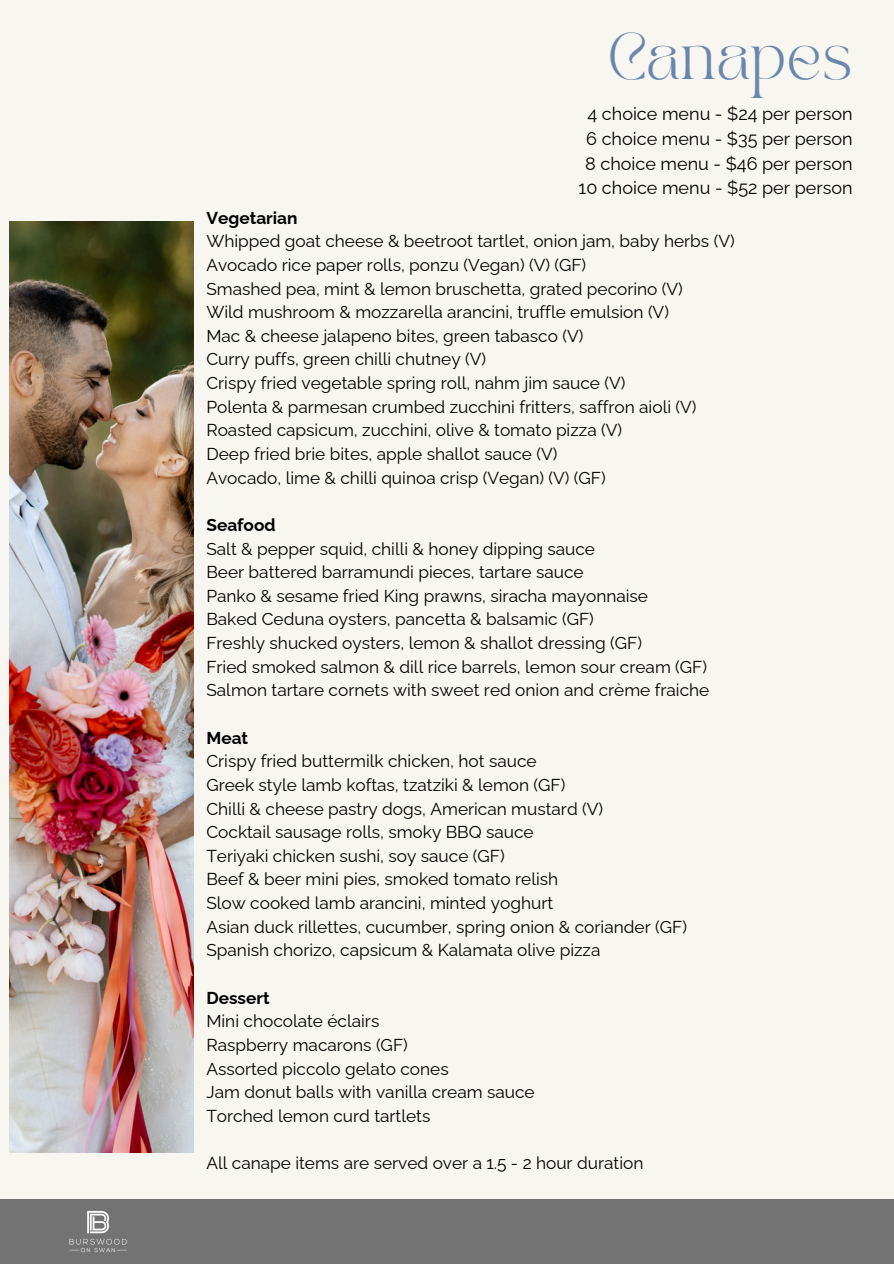
<style>
.page{position:relative;width:894px;height:1264px;background:#fff}
.page>*{position:absolute;margin:0;border:0;box-sizing:border-box;transform-origin:0 0}
.t1{font:45.75px "TAN PEARL Regular";color:#6b86ab}
.t2{font:18px "Raleway";color:#000}
.t3{font:17.25px "Raleway";color:#000}
.t4{font:700 17.25px "Raleway";color:#000}
</style>
<div class="page">
<div style="left:0;top:0;width:893px;height:1263px;background:#f7f6f1"></div>
<div style="left:0;top:1199px;width:893px;height:64px;background:#737373"></div>
<img style="left:69px;top:1210px;width:58px;height:43px">
<img style="left:10px;top:222px;width:183px;height:930px">
<p class="t1" style="left:607px;top:32px;width:246px">CANAPES</p>
<p class="t2" style="left:587px;top:103px;width:266px">4 choice menu - $24 per person</p>
<p class="t2" style="left:586px;top:128px;width:268px">6 choice menu - $35 per person</p>
<p class="t2" style="left:585px;top:153px;width:269px">8 choice menu - $46 per person</p>
<p class="t2" style="left:578px;top:177px;width:275px">10 choice menu - $52 per person</p>
<p class="t4" style="left:206px;top:207px;width:93px">Vegetarian</p>
<h1 class="t3" style="left:206px;top:231px;width:529px">Whipped goat cheese &amp; beetroot tartlet, onion jam, baby herbs (V)</h1>
<p class="t3" style="left:206px;top:255px;width:381px">Avocado rice paper rolls, ponzu (Vegan) (V) (GF)</p>
<p class="t3" style="left:206px;top:278px;width:478px">Smashed pea, mint &amp; lemon bruschetta, grated pecorino (V)</p>
<p class="t3" style="left:206px;top:302px;width:464px">Wild mushroom &amp; mozzarella arancini, truffle emulsion (V)</p>
<p class="t3" style="left:206px;top:325px;width:378px">Mac &amp; cheese jalapeno bites, green tabasco (V)</p>
<p class="t3" style="left:206px;top:349px;width:281px">Curry puffs, green chilli chutney (V)</p>
<p class="t3" style="left:206px;top:373px;width:420px">Crispy fried vegetable spring roll, nahm jim sauce (V)</p>
<p class="t3" style="left:206px;top:396px;width:491px">Polenta &amp; parmesan crumbed zucchini fritters, saffron aioli (V)</p>
<p class="t3" style="left:206px;top:420px;width:417px">Roasted capsicum, zucchini, olive &amp; tomato pizza (V)</p>
<p class="t3" style="left:206px;top:444px;width:352px">Deep fried brie bites, apple shallot sauce (V)</p>
<p class="t3" style="left:206px;top:467px;width:400px">Avocado, lime &amp; chilli quinoa crisp (Vegan) (V) (GF)</p>
<p class="t4" style="left:206px;top:514px;width:71px">Seafood</p>
<p class="t3" style="left:206px;top:538px;width:390px">Salt &amp; pepper squid, chilli &amp; honey dipping sauce</p>
<p class="t3" style="left:206px;top:562px;width:379px">Beer battered barramundi pieces, tartare sauce</p>
<p class="t3" style="left:206px;top:585px;width:443px">Panko &amp; sesame fried King prawns, siracha mayonnaise</p>
<p class="t3" style="left:206px;top:609px;width:389px">Baked Ceduna oysters, pancetta &amp; balsamic (GF)</p>
<p class="t3" style="left:206px;top:633px;width:437px">Freshly shucked oysters, lemon &amp; shallot dressing (GF)</p>
<p class="t3" style="left:206px;top:656px;width:502px">Fried smoked salmon &amp; dill rice barrels, lemon sour cream (GF)</p>
<p class="t3" style="left:206px;top:680px;width:504px">Salmon tartare cornets with sweet red onion and crème fraiche</p>
<p class="t4" style="left:206px;top:727px;width:43px">Meat</p>
<p class="t3" style="left:206px;top:751px;width:331px">Crispy fried buttermilk chicken, hot sauce</p>
<p class="t3" style="left:206px;top:774px;width:360px">Greek style lamb koftas, tzatziki &amp; lemon (GF)</p>
<p class="t3" style="left:206px;top:798px;width:398px">Chilli &amp; cheese pastry dogs, American mustard (V)</p>
<p class="t3" style="left:206px;top:822px;width:329px">Cocktail sausage rolls, smoky BBQ sauce</p>
<p class="t3" style="left:206px;top:845px;width:299px">Teriyaki chicken sushi, soy sauce (GF)</p>
<p class="t3" style="left:206px;top:869px;width:353px">Beef &amp; beer mini pies, smoked tomato relish</p>
<p class="t3" style="left:206px;top:892px;width:348px">Slow cooked lamb arancini, minted yoghurt</p>
<p class="t3" style="left:206px;top:916px;width:482px">Asian duck rillettes, cucumber, spring onion &amp; coriander (GF)</p>
<p class="t3" style="left:206px;top:940px;width:395px">Spanish chorizo, capsicum &amp; Kalamata olive pizza</p>
<p class="t4" style="left:206px;top:987px;width:65px">Dessert</p>
<p class="t3" style="left:206px;top:1011px;width:174px">Mini chocolate éclairs</p>
<p class="t3" style="left:206px;top:1034px;width:203px">Raspberry macarons (GF)</p>
<p class="t3" style="left:206px;top:1058px;width:244px">Assorted piccolo gelato cones</p>
<p class="t3" style="left:206px;top:1081px;width:329px">Jam donut balls with vanilla cream sauce</p>
<p class="t3" style="left:206px;top:1105px;width:225px">Torched lemon curd tartlets</p>
<p class="t3" style="left:206px;top:1152px;width:438px">All canape items are served over a 1.5 - 2 hour duration</p>
</div>
